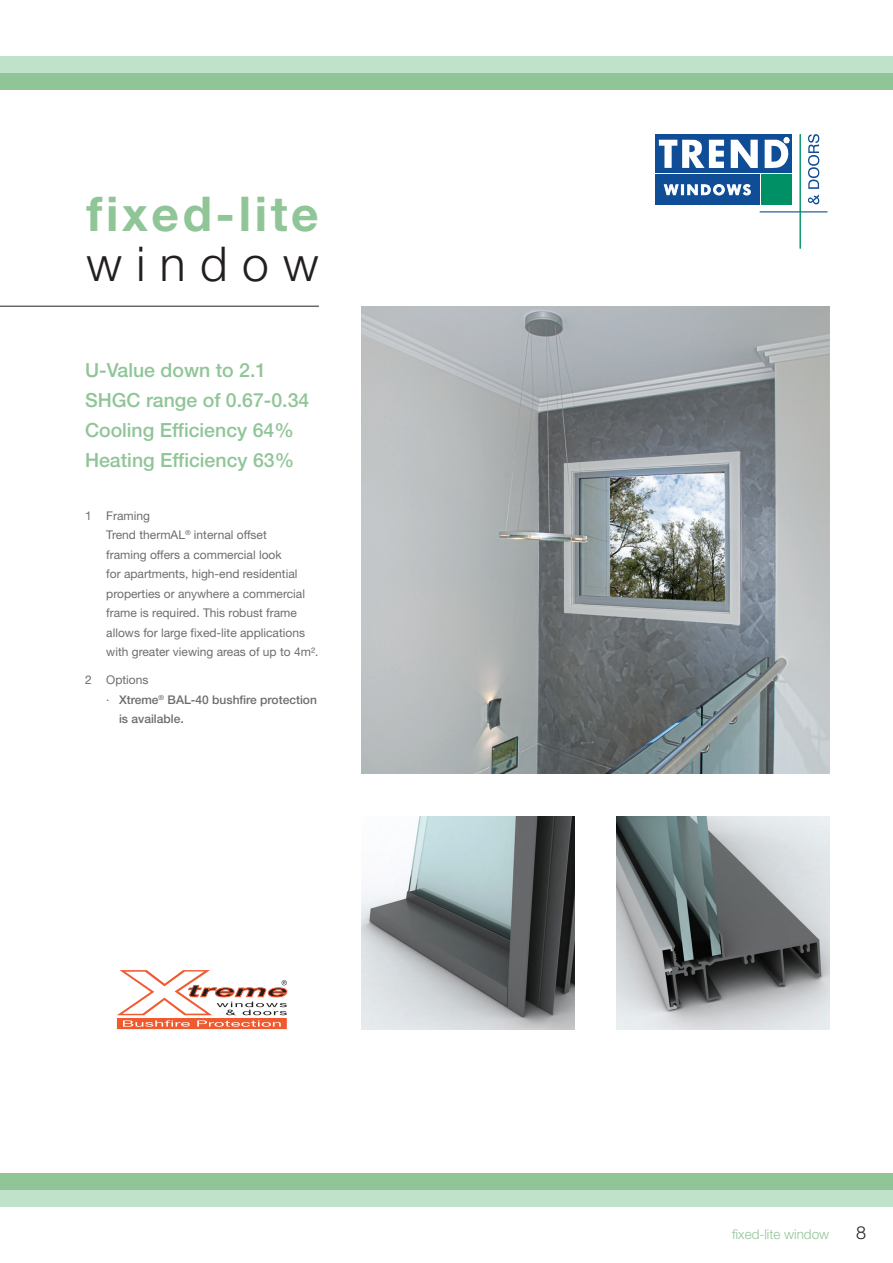
<style>
.page{position:relative;width:893px;height:1263px;background:#fff}
.page>*{position:absolute;margin:0;border:0;box-sizing:border-box;transform-origin:0 0}
.t1{font:700 48px "Helvetica Neue";letter-spacing:.075em;color:#90c598}
.t2{font:300 48px "Helvetica Neue";letter-spacing:.3em;color:#231f20}
.t3{font:500 19.5px/30px "Helvetica Neue";color:#90c598}
.t4{font:300 18px "Helvetica Neue";color:#231f20}
.t5{font:300 13.5px "Helvetica Neue";color:#90c598}
.t6{font:12px/19.5px "Helvetica Neue";color:#6c6d70}
.t7{font:500 12px "Helvetica Neue";color:#6c6d70}
.s1{font-weight:400}
</style>
<div class="page">
<div style="left:0;top:1174px;width:893px;height:89px;background:#90c598"></div>
<div style="left:0;top:1191px;width:893px;height:72px;background:#c0e2ca"></div>
<div style="left:0;top:1208px;width:893px;height:55px;background:#fff"></div>
<div style="left:0;top:0;width:893px;height:89px;background:#90c598"></div>
<div style="left:0;top:0;width:893px;height:72px;background:#c0e2ca"></div>
<div style="left:0;top:0;width:893px;height:55px;background:#fff"></div>
<hr style="left:760px;top:212px;width:67px;height:1px;background:#0f4d96">
<div style="left:655px;top:134px;width:137px;height:39px;background:#0f4d96"></div>
<div style="left:655px;top:174px;width:105px;height:30px;background:#0f4d96"></div>
<div style="left:761px;top:174px;width:31px;height:30px;background:#009065"></div>
<svg style="left:731px;top:140px;width:27px;height:28px"></svg>
<svg style="left:659px;top:140px;width:65px;height:28px"></svg>
<svg style="left:765px;top:138px;width:24px;height:31px"></svg>
<hr style="left:800px;top:134px;width:1px;height:115px;background:#009065">
<svg style="left:664px;top:184px;width:86px;height:11px"></svg>
<svg style="left:808px;top:134px;width:11px;height:70px"></svg>
<hr style="left:0;top:306px;width:319px;height:1px;background:#231f20">
<img style="left:361px;top:816px;width:213px;height:213px">
<img style="left:617px;top:816px;width:212px;height:213px">
<svg style="left:117px;top:970px;width:170px;height:59px"></svg>
<img style="left:361px;top:306px;width:468px;height:468px">
<p class="t1" style="left:87px;top:184px;width:234px">fixed-lite</p>
<p class="t2" style="left:87px;top:234px;width:234px">window</p>
<p class="t3" style="left:85px;top:354px;width:226px">U-Value down to 2.1<br>SHGC range of 0.67-0.34<br>Cooling Efficiency 64%<br>Heating Efficiency 63%</p>
<p class="t6" style="left:106px;top:505px;width:214px;text-indent:-21px">1 Framing<br>Trend thermAL<sup>®</sup> internal offset<br>framing offers a commercial look<br>for apartments, high-end residential properties or anywhere a commercial frame is required. This robust frame allows for large fixed-lite applications with greater viewing areas of up to 4m².</p>
<p class="t6" style="left:85px;top:670px;width:65px">2 Options</p>
<p class="t7" style="left:106px;top:692px;width:212px"><span class="s1">·</span> Xtreme<sup>®</sup> BAL-40 bushfire protection</p>
<p class="t7" style="left:119px;top:712px;width:66px">is available.</p>
<p class="t5" style="left:732px;top:1225px;width:98px">fixed-lite window</p>
<h3 class="t4" style="left:856px;top:1221px;width:12px">8</h3>
</div>
